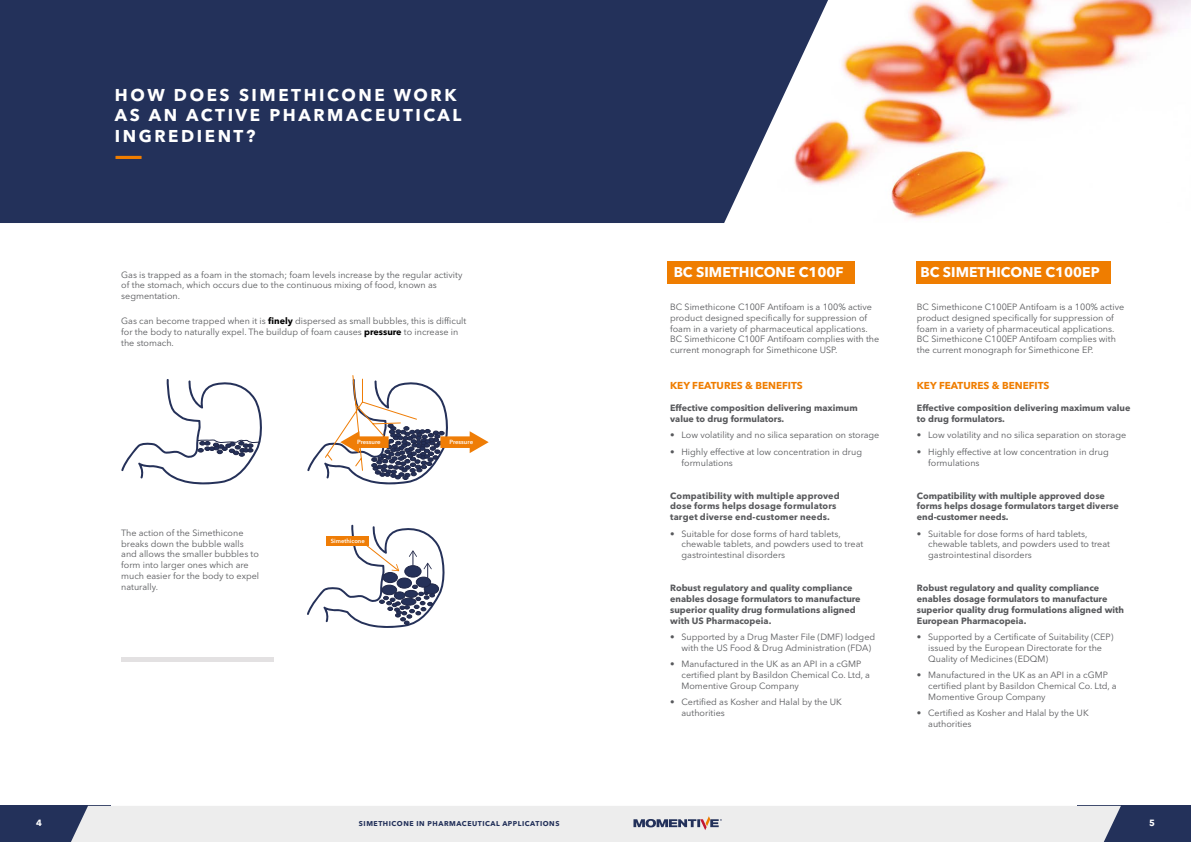
<style>
.page{position:relative;width:1191px;height:842px;background:#fff}
.page>*{position:absolute;margin:0;border:0;box-sizing:border-box;transform-origin:0 0}
.t1{font:700 17px/20.4px "Avenir Next LT Pro";letter-spacing:.15em;color:#fff}
.t2{font:700 14px "Avenir Next LT Pro";color:#fff}
.t3{font:700 10px "Avenir Next LT Pro";color:#ef7d00}
.t4{font:9px/10.8px "Avenir Next LT Pro";color:#58595c}
.t5{font:700 9px/10.8px "Avenir Next LT Pro";color:#58595c}
.t6{font:700 9px "Avenir Next LT Pro";color:#fff}
.t7{font:700 7px "Avenir Next LT Pro";letter-spacing:.075em;color:#23315a}
.t8{font:600 6px "Avenir Next";color:#fff}
.t9{font:600 5.9px "Avenir Next";color:#fff}
.s1{font-weight:700;color:#000}
</style>
<div class="page">
<div style="left:0;top:806px;width:111px;height:36px;background:#23315a"></div>
<div style="left:1077px;top:806px;width:114px;height:36px;background:#23315a"></div>
<div style="left:71px;top:806px;width:1050px;height:36px;background:#ededed"></div>
<img style="left:828px;top:0;width:363px;height:219px">
<div style="left:668px;top:261px;width:187px;height:22px;background:#ef7d00"></div>
<div style="left:916px;top:261px;width:194px;height:22px;background:#ef7d00"></div>
<hr style="left:121px;top:657px;width:152px;height:4px;background:#e3e1e2">
<svg style="left:307px;top:525px;width:138px;height:103px"></svg>
<div style="left:326px;top:536px;width:43px;height:10px;background:#ef7d06"></div>
<div style="left:405px;top:566px;width:16px;height:11px;background:#253159;border-radius:50%"></div>
<div style="left:404px;top:565px;width:17px;height:12px;border:1px solid #1f2647;border-radius:50%"></div>
<div style="left:416px;top:577px;width:14px;height:10px;background:#253159;border-radius:50%"></div>
<div style="left:416px;top:577px;width:15px;height:10px;border:1px solid #1f2647;border-radius:50%"></div>
<svg style="left:121px;top:379px;width:141px;height:105px"></svg>
<svg style="left:307px;top:375px;width:182px;height:109px"></svg>
<div style="left:0;top:0;width:828px;height:223px;background:#23315a"></div>
<hr style="left:116px;top:156px;width:25px;height:3px;background:#ef7d00">
<p class="t1" style="left:115px;top:84px;width:348px">HOW DOES SIMETHICONE WORK<br>AS AN ACTIVE PHARMACEUTICAL<br>INGREDIENT?</p>
<p class="t4" style="left:121px;top:269px;width:343px">Gas is trapped as a foam in the stomach; foam levels increase by the regular activity of the stomach, which occurs due to the continuous mixing of food, known as segmentation.</p>
<p class="t4" style="left:121px;top:316px;width:347px">Gas can become trapped when it is <span class="s1">finely</span> dispersed as small bubbles, this is difficult for the body to naturally expel. The buildup of foam causes <span class="s1">pressure</span> to increase in the stomach.</p>
<p class="t8" style="left:357px;top:437px;width:25px">Pressure</p>
<p class="t8" style="left:449px;top:437px;width:25px">Pressure</p>
<p class="t4" style="left:121px;top:527px;width:139px">The action of the Simethicone breaks down the bubble walls and allows the smaller bubbles to form into larger ones which are much easier for the body to expel naturally.</p>
<p class="t9" style="left:331px;top:536px;width:36px">Simethicone</p>
<p class="t2" style="left:673px;top:264px;width:171px">BC SIMETHICONE C100F</p>
<p class="t4" style="left:670px;top:301px;width:211px">BC Simethicone C100F Antifoam is a 100% active product designed specifically for suppression of foam in a variety of pharmaceutical applications.<br>BC Simethicone C100F Antifoam complies with the current monograph for Simethicone USP.</p>
<p class="t3" style="left:670px;top:379px;width:134px">KEY FEATURES &amp; BENEFITS</p>
<p class="t5" style="left:670px;top:402px;width:189px">Effective composition delivering maximum value to drug formulators.</p>
<p class="t4" style="left:670px;top:430px;width:211px">• Low volatility and no silica separation on storage</p>
<p class="t4" style="left:681px;top:446px;width:182px;text-indent:-11px">• Highly effective at low concentration in drug formulations</p>
<p class="t5" style="left:670px;top:490px;width:171px">Compatibility with multiple approved dose forms helps dosage formulators target diverse end-customer needs.</p>
<p class="t4" style="left:681px;top:528px;width:183px;text-indent:-11px">• Suitable for dose forms of hard tablets, chewable tablets, and powders used to treat gastrointestinal disorders</p>
<p class="t5" style="left:670px;top:582px;width:192px">Robust regulatory and quality compliance enables dosage formulators to manufacture superior quality drug formulations aligned with US Pharmacopeia.</p>
<p class="t4" style="left:681px;top:631px;width:195px;text-indent:-11px">• Supported by a Drug Master File (DMF) lodged with the US Food &amp; Drug Administration (FDA)</p>
<p class="t4" style="left:681px;top:659px;width:190px;text-indent:-11px">• Manufactured in the UK as an API in a cGMP certified plant by Basildon Chemical Co. Ltd, a<br>Momentive Group Company</p>
<p class="t4" style="left:681px;top:697px;width:162px;text-indent:-11px">• Certified as Kosher and Halal by the UK authorities</p>
<p class="t2" style="left:920px;top:264px;width:181px">BC SIMETHICONE C100EP</p>
<p class="t4" style="left:917px;top:301px;width:209px">BC Simethicone C100EP Antifoam is a 100% active product designed specifically for suppression of foam in a variety of pharmaceutical applications.<br>BC Simethicone C100EP Antifoam complies with the current monograph for Simethicone EP.</p>
<p class="t3" style="left:917px;top:379px;width:134px">KEY FEATURES &amp; BENEFITS</p>
<p class="t5" style="left:917px;top:402px;width:215px">Effective composition delivering maximum value to drug formulators.</p>
<p class="t4" style="left:917px;top:430px;width:211px">• Low volatility and no silica separation on storage</p>
<p class="t4" style="left:928px;top:446px;width:182px;text-indent:-11px">• Highly effective at low concentration in drug formulations</p>
<p class="t5" style="left:917px;top:490px;width:203px">Compatibility with multiple approved dose forms helps dosage formulators target diverse end-customer needs.</p>
<p class="t4" style="left:928px;top:528px;width:183px;text-indent:-11px">• Suitable for dose forms of hard tablets, chewable tablets, and powders used to treat gastrointestinal disorders</p>
<p class="t5" style="left:917px;top:582px;width:209px">Robust regulatory and quality compliance enables dosage formulators to manufacture superior quality drug formulations aligned with European Pharmacopeia.</p>
<p class="t4" style="left:928px;top:631px;width:187px;text-indent:-11px">• Supported by a Certificate of Suitability (CEP) issued by the European Directorate for the<br>Quality of Medicines (EDQM)</p>
<p class="t4" style="left:928px;top:669px;width:190px;text-indent:-11px">• Manufactured in the UK as an API in a cGMP certified plant by Basildon Chemical Co. Ltd, a<br>Momentive Group Company</p>
<p class="t4" style="left:928px;top:708px;width:162px;text-indent:-11px">• Certified as Kosher and Halal by the UK authorities</p>
<p class="t6" style="left:36px;top:817px;width:7px">4</p>
<p class="t7" style="left:359px;top:819px;width:202px">SIMETHICONE IN PHARMACEUTICAL APPLICATIONS</p>
<p class="t6" style="left:1149px;top:817px;width:7px">5</p>
</div>
